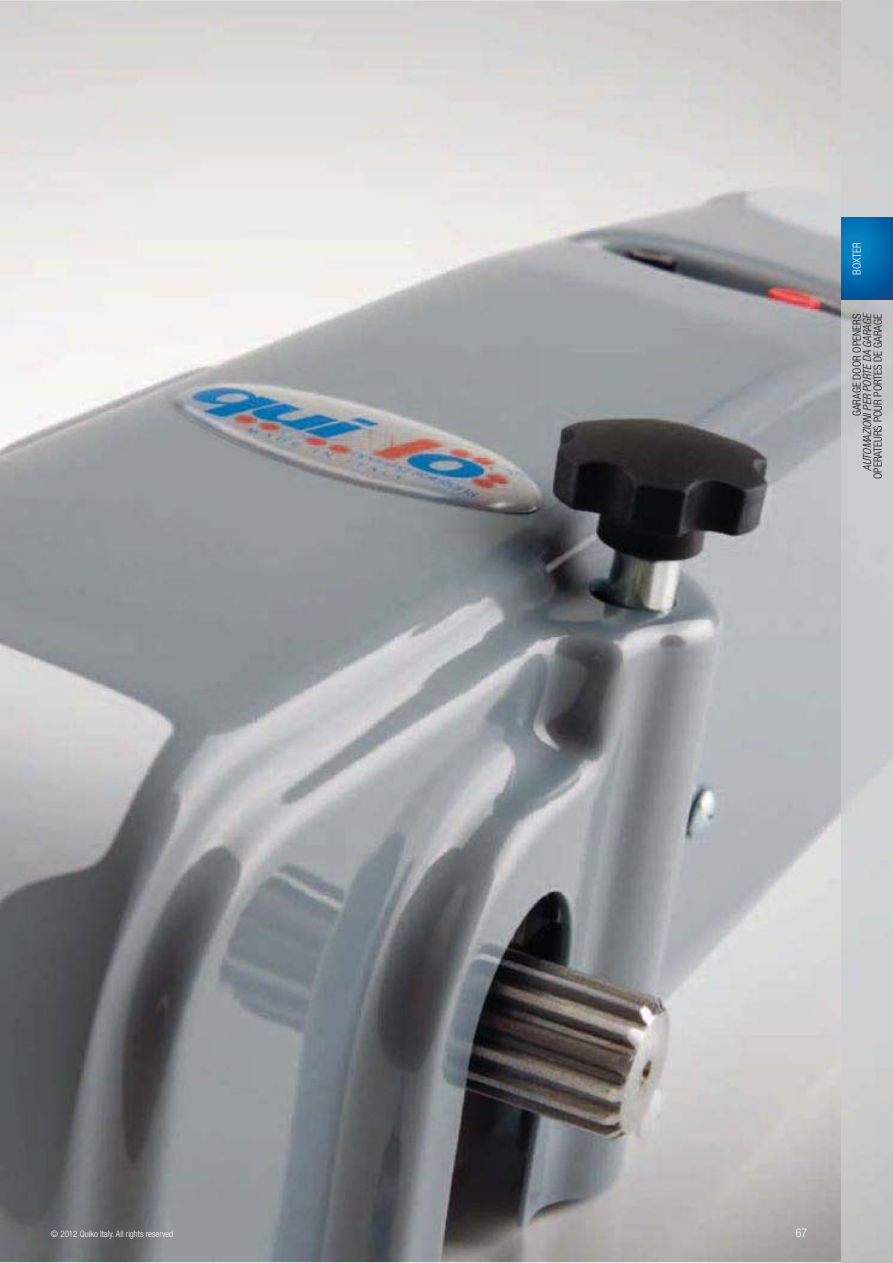
<style>
.page{position:relative;width:893px;height:1263px;background:#fff}
.page>*{position:absolute;margin:0;border:0;box-sizing:border-box;transform-origin:0 0}
.t1{font:300 condensed 12px "Helvetica Neue";color:#fcfcfc}
.t2{font:300 condensed 11.25px "Helvetica Neue";color:#161618}
.t3{font:italic 300 condensed 11.25px "Helvetica Neue";color:#161618}
.t4{font:300 condensed 11.25px "Helvetica Neue";color:#fff}
.t5{font:300 condensed 9px "Helvetica Neue";color:#fff}
</style>
<div class="page">
<img style="left:0;top:0;width:841px;height:1262px">
<svg style="left:841px;top:217px;width:51px;height:83px;background:#016aad"></svg>
<p class="t4" style="left:853px;top:275px;width:34px;rotate:-90deg">BOXTER</p>
<p class="t2" style="left:853px;top:416px;width:104px;rotate:-90deg">GARAGE DOOR OPENERS</p>
<p class="t3" style="left:863px;top:471px;width:158px;rotate:-90deg">AUTOMAZIONI PER PORTE DA GARAGE</p>
<p class="t2" style="left:874px;top:479px;width:166px;rotate:-90deg">OPERATEURS POUR PORTES DE GARAGE</p>
<p class="t5" style="left:51px;top:1230px;width:124px">© 2012 Quiko Italy. All rights reserved</p>
<p class="t1" style="left:796px;top:1228px;width:13px">67</p>
</div>
